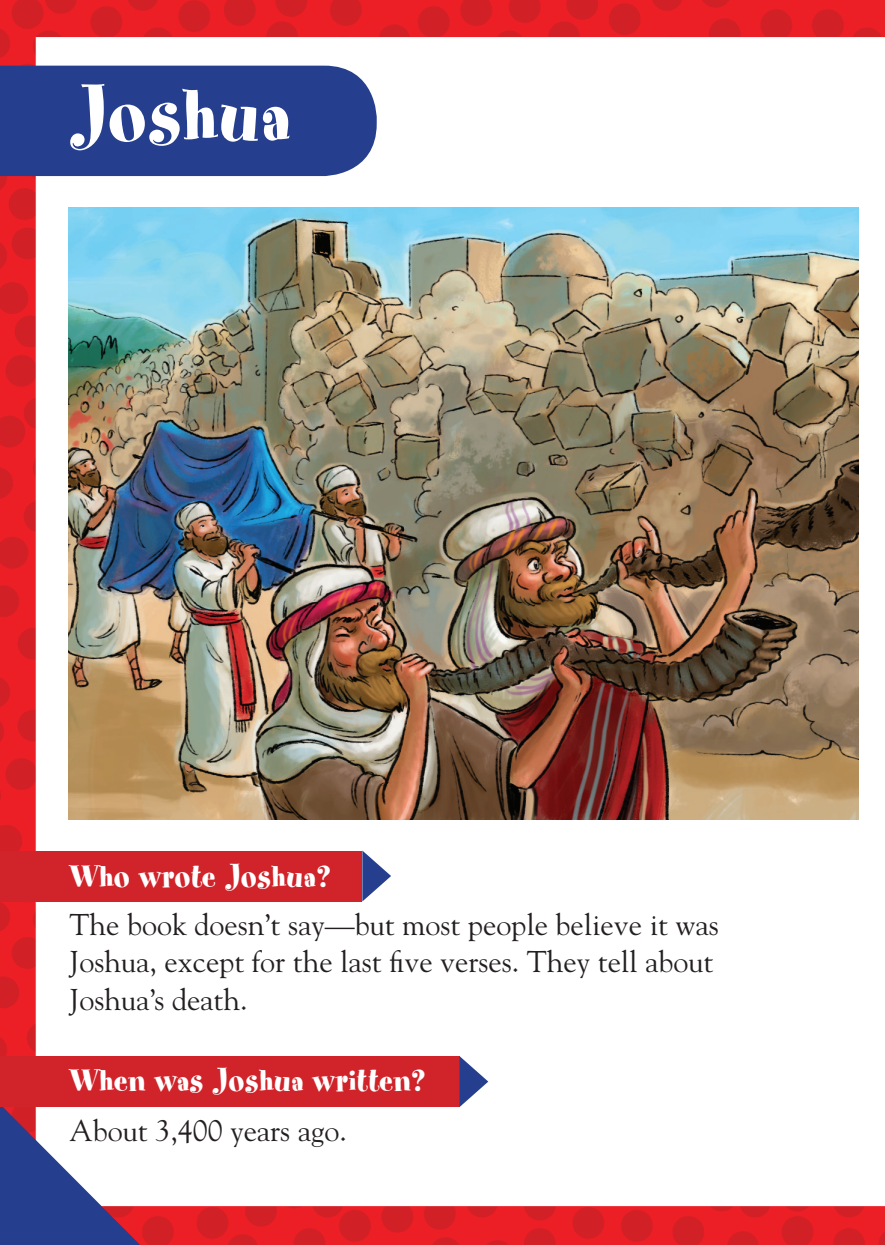
<style>
.page{position:relative;width:885px;height:1245px;background:#fff}
.page>*{position:absolute;margin:0;border:0;box-sizing:border-box;transform-origin:0 0}
.t1{font:85px "Spumoni LP";letter-spacing:.02em;color:#fff}
.t2{font:35px "Spumoni LP";letter-spacing:.02em;color:#fff}
.t3{font:30px/37.5px "Goudy";color:#231f20}
</style>
<div class="page">
<img style="left:0;top:0;width:885px;height:1245px">
<div style="left:0;top:66px;width:377px;height:110px;background:#253f8e"></div>
<div style="left:0;top:1056px;width:460px;height:51px;background:#d1232a"></div>
<svg style="left:460px;top:1056px;width:28px;height:51px"></svg>
<div style="left:0;top:851px;width:362px;height:51px;background:#d1232a"></div>
<svg style="left:362px;top:851px;width:29px;height:51px"></svg>
<img style="left:69px;top:208px;width:790px;height:611px">
<svg style="left:0;top:1050px;width:193px;height:195px"></svg>
<h1 class="t1" style="left:70px;top:72px;width:223px">Joshua</h1>
<p class="t2" style="left:70px;top:858px;width:263px">Who wrote Joshua?</p>
<p class="t3" style="left:70px;top:905px;width:651px">The book doesn’t say—but most people believe it was<br>Joshua, except for the last five verses. They tell about<br>Joshua’s death.</p>
<p class="t2" style="left:70px;top:1062px;width:358px">When was Joshua written?</p>
<p class="t3" style="left:70px;top:1111px;width:279px">About 3,400 years ago.</p>
</div>
